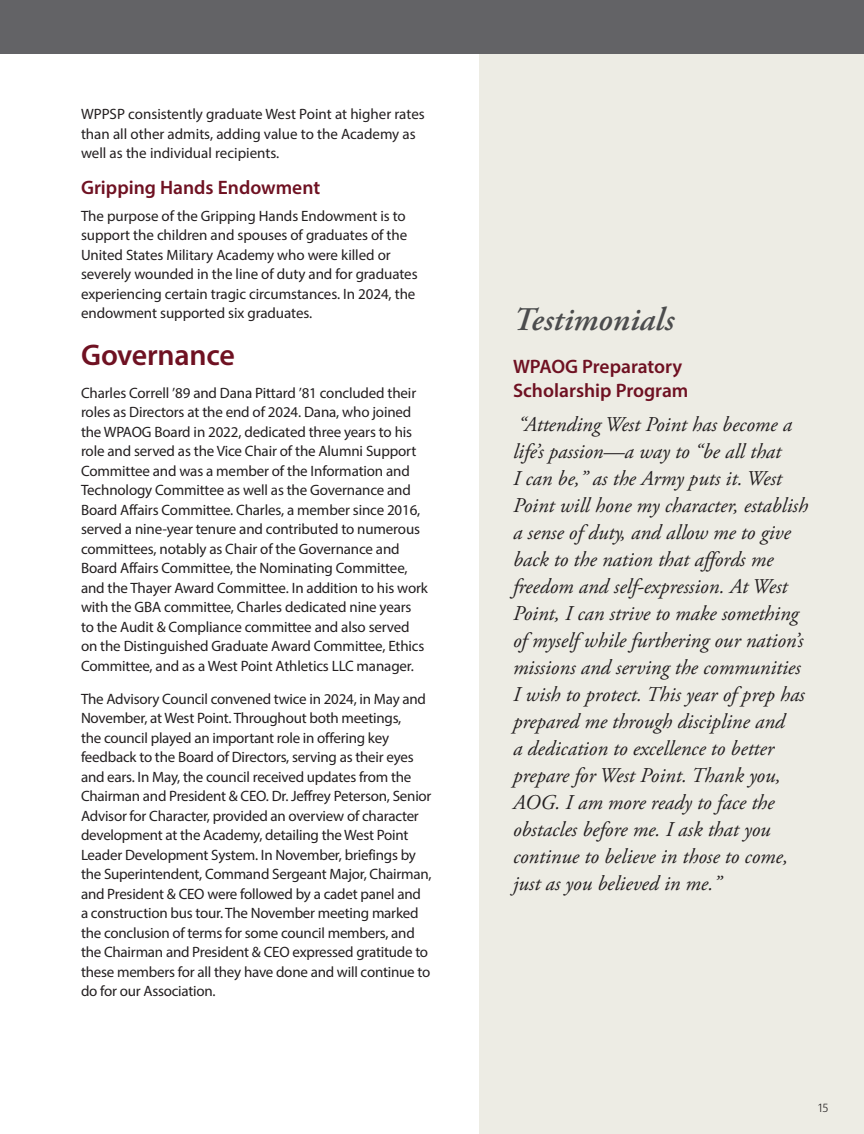
<style>
.page{position:relative;width:864px;height:1134px;background:#fff}
.page>*{position:absolute;margin:0;border:0;box-sizing:border-box;transform-origin:0 0}
.Subs_para_style{font:italic 600 33px "Adobe Garamond Pro";letter-spacing:.005em;color:#4b4c4d}
.Body_copy_para_style{font:600 30px "Myriad Pro";letter-spacing:-.01em;color:#6f1122}
.Body_copy_para_style-2{font:italic 21px/27px "Adobe Garamond Pro";color:#231f20}
.Body_copy_para_style_plus_spacing{font:600 19.5px/24px "Myriad Pro";color:#6f1122}
.Body_copy_para_style-3{font:15px/19.5px "Myriad Pro";letter-spacing:-.01em;color:#231f20}
.t1{font:300 12px "Unit Pro";color:#231f20}
</style>
<div class="page">
<div style="left:479px;top:42px;width:385px;height:1092px;background:#edece4"></div>
<div style="left:0;top:0;width:864px;height:54px;background:#636366"></div>
<p class="Body_copy_para_style-3" style="left:81px;top:104px;width:345px">WPPSP consistently graduate West Point at higher rates than all other admits, adding value to the Academy as well as the individual recipients.</p>
<p class="Body_copy_para_style_plus_spacing" style="left:81px;top:175px;width:241px">Gripping Hands Endowment</p>
<p class="Body_copy_para_style-3" style="left:81px;top:206px;width:338px">The purpose of the Gripping Hands Endowment is to support the children and spouses of graduates of the United States Military Academy who were killed or severely wounded in the line of duty and for graduates experiencing certain tragic circumstances. In 2024, the endowment supported six graduates.</p>
<p class="Body_copy_para_style" style="left:81px;top:335px;width:155px">Governance</p>
<p class="Body_copy_para_style-3" style="left:81px;top:383px;width:348px">Charles Correll ’89 and Dana Pittard ’81 concluded their roles as Directors at the end of 2024. Dana, who joined the WPAOG Board in 2022, dedicated three years to his role and served as the Vice Chair of the Alumni Support Committee and was a member of the Information and Technology Committee as well as the Governance and Board Affairs Committee. Charles, a member since 2016, served a nine-year tenure and contributed to numerous committees, notably as Chair of the Governance and Board Affairs Committee, the Nominating Committee, and the Thayer Award Committee. In addition to his work with the GBA committee, Charles dedicated nine years to the Audit &amp; Compliance committee and also served on the Distinguished Graduate Award Committee, Ethics Committee, and as a West Point Athletics LLC manager.</p>
<p class="Body_copy_para_style-3" style="left:81px;top:689px;width:352px">The Advisory Council convened twice in 2024, in May and November, at West Point. Throughout both meetings,<br>the council played an important role in offering key feedback to the Board of Directors, serving as their eyes and ears. In May, the council received updates from the Chairman and President &amp; CEO. Dr. Jeffrey Peterson, Senior Advisor for Character, provided an overview of character development at the Academy, detailing the West Point Leader Development System. In November, briefings by the Superintendent, Command Sergeant Major, Chairman, and President &amp; CEO were followed by a cadet panel and a construction bus tour. The November meeting marked the conclusion of terms for some council members, and the Chairman and President &amp; CEO expressed gratitude to these members for all they have done and will continue to do for our Association.</p>
<p class="Subs_para_style" style="left:513px;top:301px;width:163px">Testimonials</p>
<p class="Body_copy_para_style_plus_spacing" style="left:513px;top:354px;width:177px">WPAOG Preparatory<br>Scholarship Program</p>
<p class="Body_copy_para_style-2" style="left:513px;top:411px;width:297px">“Attending West Point has become a life’s passion—a way to “be all that<br>I can be,” as the Army puts it. West Point will hone my character, establish a sense of duty, and allow me to give back to the nation that affords me freedom and self-expression. At West Point, I can strive to make something of myself while furthering our nation’s missions and serving the communities I wish to protect. This year of prep has prepared me through discipline and<br>a dedication to excellence to better prepare for West Point. Thank you, AOG. I am more ready to face the obstacles before me. I ask that you continue to believe in those to come, just as you believed in me.”</p>
<p class="t1" style="left:818px;top:1100px;width:12px">15</p>
</div>
